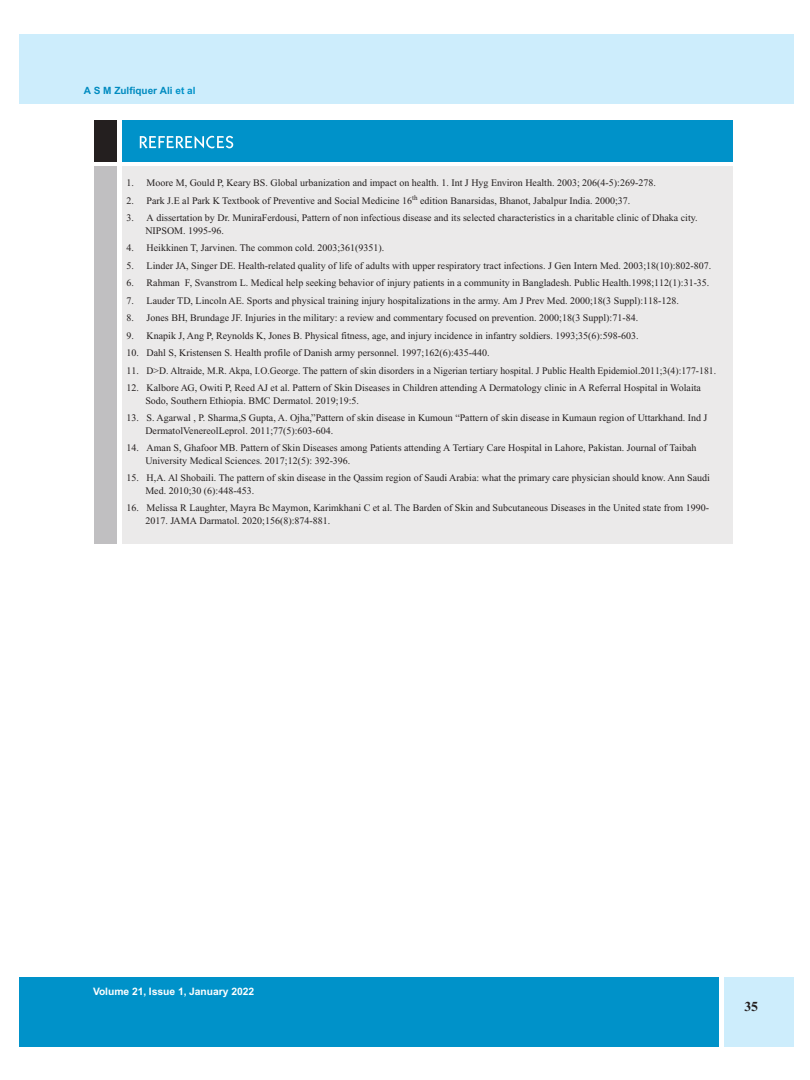
<style>
.page{position:relative;width:810px;height:1080px;background:#fff}
.page>*{position:absolute;margin:0;border:0;box-sizing:border-box;transform-origin:0 0}
.t1{font:700 13.75px "Times New Roman";color:#241f1f}
.t2{font:700 10.25px "Helvetica";color:#fff}
.t3{font:10px/12.5px "Times New Roman";color:#241f1f}
.t4{font:700 10px "Helvetica";color:#008bc0}
.s1{color:#0092c9}
</style>
<div class="page">
<div style="left:20px;top:34px;width:774px;height:69px;background:#cdedfc"></div>
<div style="left:20px;top:978px;width:699px;height:69px;background:#0092c9"></div>
<div style="left:724px;top:978px;width:70px;height:69px;background:#cdedfc"></div>
<div style="left:94px;top:120px;width:23px;height:42px;background:#241f1f"></div>
<div style="left:122px;top:167px;width:611px;height:377px;background:#ebeaea"></div>
<div style="left:94px;top:167px;width:23px;height:377px;background:#c0bfc1"></div>
<div style="left:122px;top:120px;width:611px;height:42px;background:#0092c9"></div>
<svg style="left:140px;top:136px;width:93px;height:12px"></svg>
<p class="t4" style="left:84px;top:85px;width:113px">A S M Zulfiquer Ali <span class="s1">et al</span></p>
<p class="t3" style="left:127px;top:177px;width:531px">1. Moore M, Gould P, Keary BS. Global urbanization and impact on health. 1. Int J Hyg Environ Health. 2003; 206(4-5):269-278.</p>
<p class="t3" style="left:127px;top:194px;width:505px">2. Park J.E al Park K Textbook of Preventive and Social Medicine 16<sup>th</sup> edition Banarsidas, Bhanot, Jabalpur India. 2000;37.</p>
<p class="t3" style="left:145px;top:212px;width:554px;text-indent:-19px">3. A dissertation by Dr. MuniraFerdousi, Pattern of non infectious disease and its selected characteristics in a charitable clinic of Dhaka city.<br>NIPSOM. 1995-96.</p>
<p class="t3" style="left:127px;top:242px;width:259px">4. Heikkinen T, Jarvinen. The common cold. 2003;361(9351).</p>
<p class="t3" style="left:127px;top:259px;width:586px">5. Linder JA, Singer DE. Health-related quality of life of adults with upper respiratory tract infections. J Gen Intern Med. 2003;18(10):802-807.</p>
<p class="t3" style="left:127px;top:277px;width:584px">6. Rahman F, Svanstrom L. Medical help seeking behavior of injury patients in a community in Bangladesh. Public Health.1998;112(1):31-35.</p>
<p class="t3" style="left:127px;top:294px;width:554px">7. Lauder TD, Lincoln AE. Sports and physical training injury hospitalizations in the army. Am J Prev Med. 2000;18(3 Suppl):118-128.</p>
<p class="t3" style="left:127px;top:312px;width:513px">8. Jones BH, Brundage JF. Injuries in the military: a review and commentary focused on prevention. 2000;18(3 Suppl):71-84.</p>
<p class="t3" style="left:127px;top:329px;width:513px">9. Knapik J, Ang P, Reynolds K, Jones B. Physical fitness, age, and injury incidence in infantry soldiers. 1993;35(6):598-603.</p>
<p class="t3" style="left:127px;top:347px;width:365px">10. Dahl S, Kristensen S. Health profile of Danish army personnel. 1997;162(6):435-440.</p>
<p class="t3" style="left:127px;top:364px;width:591px">11. D&gt;D. Altraide, M.R. Akpa, I.O.George. The pattern of skin disorders in a Nigerian tertiary hospital. J Public Health Epidemiol.2011;3(4):177-181.</p>
<p class="t3" style="left:145px;top:382px;width:557px;text-indent:-19px">12. Kalbore AG, Owiti P, Reed AJ et al. Pattern of Skin Diseases in Children attending A Dermatology clinic in A Referral Hospital in Wolaita<br>Sodo, Southern Ethiopia. BMC Dermatol. 2019;19:5.</p>
<p class="t3" style="left:145px;top:412px;width:564px;text-indent:-19px">13. S. Agarwal , P. Sharma,S Gupta, A. Ojha,”Pattern of skin disease in Kumoun “Pattern of skin disease in Kumaun region of Uttarkhand. Ind J<br>DermatolVenereolLeprol. 2011;77(5):603-604.</p>
<p class="t3" style="left:145px;top:442px;width:553px;text-indent:-19px">14. Aman S, Ghafoor MB. Pattern of Skin Diseases among Patients attending A Tertiary Care Hospital in Lahore, Pakistan. Journal of Taibah<br>University Medical Sciences. 2017;12(5): 392-396.</p>
<p class="t3" style="left:145px;top:472px;width:566px;text-indent:-19px">15. H,A. Al Shobaili. The pattern of skin disease in the Qassim region of Saudi Arabia: what the primary care physician should know. Ann Saudi<br>Med. 2010;30 (6):448-453.</p>
<p class="t3" style="left:145px;top:502px;width:565px;text-indent:-19px">16. Melissa R Laughter, Mayra Bc Maymon, Karimkhani C et al. The Barden of Skin and Subcutaneous Diseases in the United state from 1990-<br>2017. JAMA Darmatol. 2020;156(8):874-881.</p>
<p class="t2" style="left:93px;top:985px;width:163px">Volume 21, Issue 1, January 2022</p>
<h1 class="t1" style="left:744px;top:999px;width:15px">35</h1>
</div>
